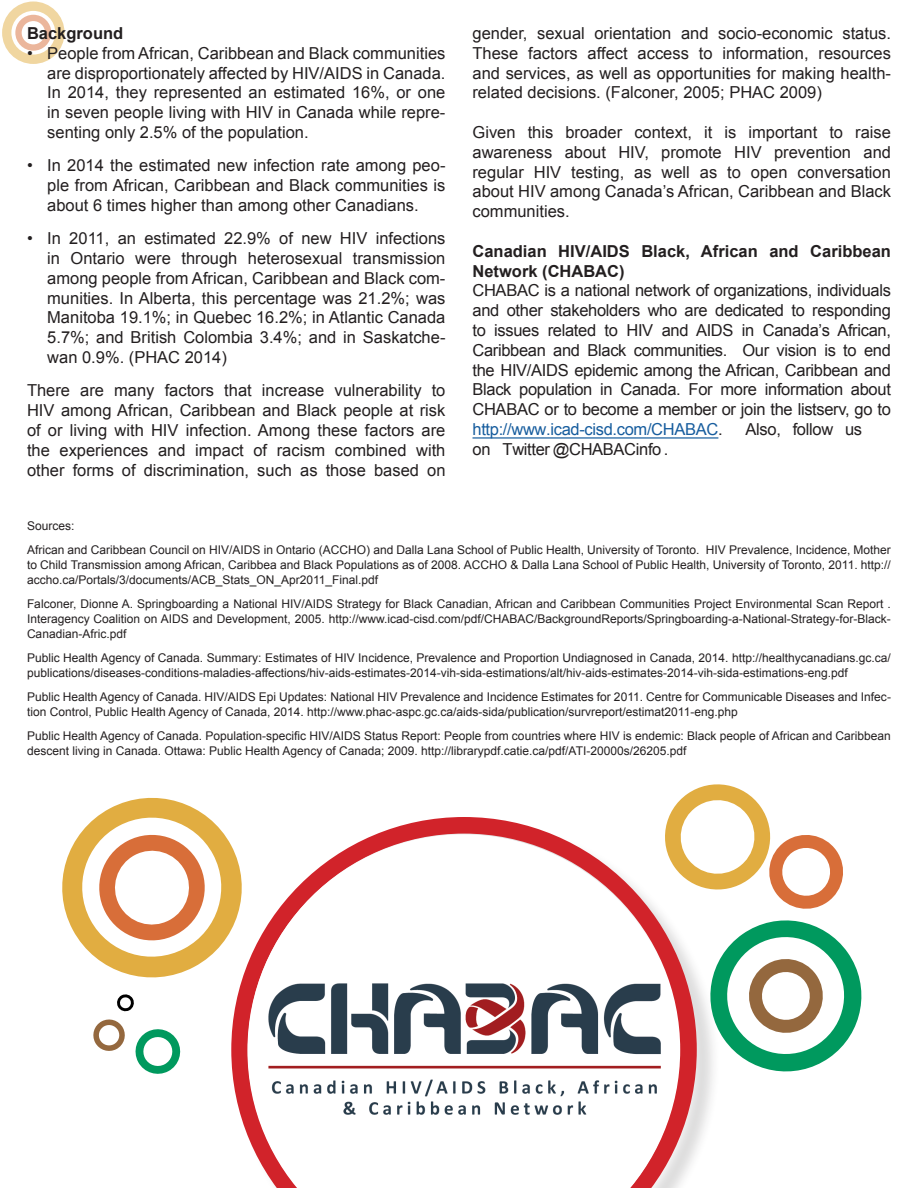
<style>
.page{position:relative;width:918px;height:1188px;background:#fff}
.page>*{position:absolute;margin:0;border:0;box-sizing:border-box;transform-origin:0 0}
.t1{font:16.5px/19.8px "Arial";letter-spacing:-.02em;color:#231f20;text-align:justify}
.t2{font:700 16.5px "Arial";color:#231f20}
.t3{font:12px/15px "Arial";color:#231f20}
.s1{font-weight:700}
.s2{color:#175d9e}
</style>
<div class="page">
<svg style="left:2px;top:2px;width:63px;height:62px"></svg>
<svg style="left:232px;top:817px;width:465px;height:368px"></svg>
<svg style="left:247px;top:834px;width:432px;height:354px"></svg>
<img style="left:263px;top:972px;width:404px;height:162px">
<svg style="left:62px;top:797px;width:192px;height:280px"></svg>
<svg style="left:658px;top:784px;width:204px;height:298px"></svg>
<hr style="left:473px;top:437px;width:245px;height:2px;background:#175d9e">
<p class="t2" style="left:27px;top:22px;width:98px">Background</p>
<p class="t1" style="left:47px;top:43px;width:400px;text-indent:-20px">• People from African, Caribbean and Black communities are disproportionately affected by HIV/AIDS in Canada.<br>In 2014, they represented an estimated 16%, or one in seven people living with HIV in Canada while repre&shy;senting only 2.5% of the population.</p>
<p class="t1" style="left:47px;top:156px;width:400px;text-indent:-20px">• In 2014 the estimated new infection rate among peo&shy;ple from African, Caribbean and Black communities is about 6 times higher than among other Canadians.</p>
<p class="t1" style="left:47px;top:229px;width:400px;text-indent:-20px">• In 2011, an estimated 22.9% of new HIV infections in Ontario were through heterosexual transmission among people from African, Caribbean and Black com&shy;munities. In Alberta, this percentage was 21.2%; was Manitoba 19.1%; in Quebec 16.2%; in Atlantic Canada 5.7%; and British Colombia 3.4%; and in Saskatche&shy;wan 0.9%. (PHAC 2014)</p>
<p class="t1" style="left:27px;top:381px;width:420px">There are many factors that increase vulnerability to HIV among African, Caribbean and Black people at risk of or living with HIV infection. Among these factors are the experiences and impact of racism combined with other forms of discrimination, such as those based on</p>
<p class="t1" style="left:472px;top:23px;width:420px">gender, sexual orientation and socio-economic status.<br>These factors affect access to information, resources and services, as well as opportunities for making health&shy;related decisions. (Falconer, 2005; PHAC 2009)</p>
<p class="t1" style="left:472px;top:122px;width:420px">Given this broader context, it is important to raise awareness about HIV, promote HIV prevention and regular HIV testing, as well as to open conversation about HIV among Canada’s African, Caribbean and Black communities.</p>
<p class="t1" style="left:472px;top:241px;width:420px;text-align:left"><span class="s1">Canadian HIV/AIDS Black, African and Caribbean Network (CHABAC)<br></span>CHABAC is a national network of organizations, individuals and other stakeholders who are dedicated to responding to issues related to HIV and AIDS in Canada’s African, Caribbean and Black communities. Our vision is to end the HIV/AIDS epidemic among the African, Caribbean and Black population in Canada. For more information about CHABAC or to become a member or join the listserv, go to <span class="s2">http://www.icad-cisd.com/CHABAC</span>.</p>
<p class="t1" style="left:746px;top:419px;width:118px">Also, follow us</p>
<p class="t1" style="left:473px;top:439px;width:198px">on Twitter @CHABACinfo .</p>
<p class="t3" style="left:27px;top:519px;width:49px">Sources:</p>
<p class="t3" style="left:27px;top:542px;width:865px;text-align:justify">African and Caribbean Council on HIV/AIDS in Ontario (ACCHO) and Dalla Lana School of Public Health, University of Toronto. HIV Prevalence, Incidence, Mother to Child Transmission among African, Caribbea and Black Populations as of 2008. ACCHO &amp; Dalla Lana School of Public Health, University of Toronto, 2011. http:// accho.ca/Portals/3/documents/ACB_Stats_ON_Apr2011_Final.pdf</p>
<p class="t3" style="left:27px;top:596px;width:865px;text-align:justify">Falconer, Dionne A. Springboarding a National HIV/AIDS Strategy for Black Canadian, African and Caribbean Communities Project Environmental Scan Report .<br>Interagency Coalition on AIDS and Development, 2005. http://www.icad-cisd.com/pdf/CHABAC/BackgroundReports/Springboarding-a-National-Strategy-for-Black-Canadian-Afric.pdf</p>
<p class="t3" style="left:27px;top:650px;width:865px">Public Health Agency of Canada. Summary: Estimates of HIV Incidence, Prevalence and Proportion Undiagnosed in Canada, 2014. http://healthycanadians.gc.ca/ publications/diseases-conditions-maladies-affections/hiv-aids-estimates-2014-vih-sida-estimations/alt/hiv-aids-estimates-2014-vih-sida-estimations-eng.pdf</p>
<p class="t3" style="left:27px;top:689px;width:865px">Public Health Agency of Canada. HIV/AIDS Epi Updates: National HIV Prevalence and Incidence Estimates for 2011. Centre for Communicable Diseases and Infec&shy;tion Control, Public Health Agency of Canada, 2014. http://www.phac-aspc.gc.ca/aids-sida/publication/survreport/estimat2011-eng.php</p>
<p class="t3" style="left:27px;top:728px;width:865px">Public Health Agency of Canada. Population-specific HIV/AIDS Status Report: People from countries where HIV is endemic: Black people of African and Caribbean descent living in Canada. Ottawa: Public Health Agency of Canada; 2009. http://librarypdf.catie.ca/pdf/ATI-20000s/26205.pdf</p>
</div>
